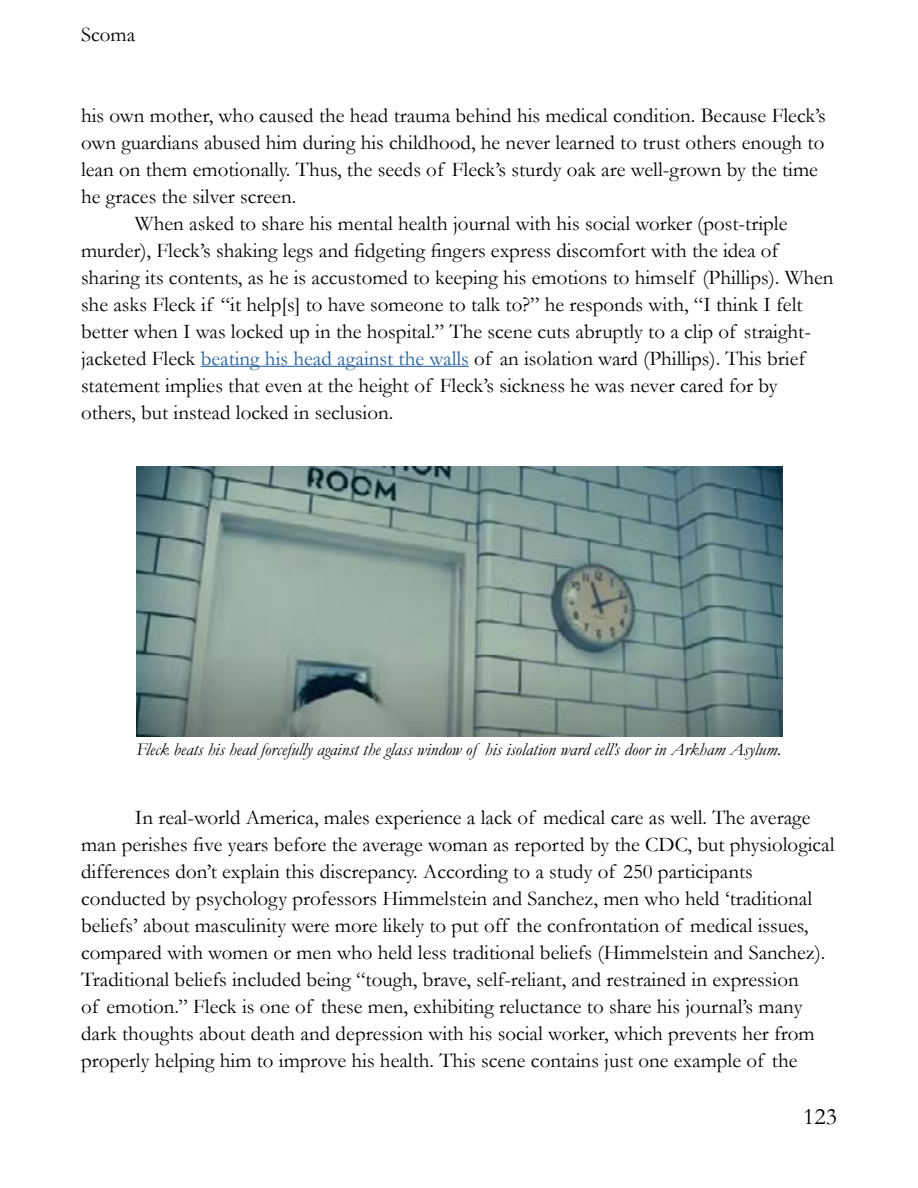
<style>
.page{position:relative;width:918px;height:1188px;background:#fff}
.page>*{position:absolute;margin:0;border:0;box-sizing:border-box;transform-origin:0 0}
.t1{font:24px "Garamond";color:#000}
.t2{font:21px/27px "Garamond";color:#000}
.t3{font:italic 18px "Garamond";color:#000}
.s1{color:#215e9e}
</style>
<div class="page">
<hr style="left:201px;top:366px;width:268px;height:1px;background:#215e9e">
<img style="left:136px;top:467px;width:646px;height:270px">
<p class="t2" style="left:81px;top:21px;width:56px">Scoma</p>
<p class="t2" style="left:81px;top:102px;width:746px">his own mother, who caused the head trauma behind his medical condition. Because Fleck’s</p>
<p class="t2" style="left:81px;top:129px;width:745px">own guardians abused him during his childhood, he never learned to trust others enough to</p>
<p class="t2" style="left:81px;top:156px;width:738px">lean on them emotionally. Thus, the seeds of Fleck’s sturdy oak are well-grown by the time</p>
<p class="t2" style="left:81px;top:183px;width:217px">he graces the silver screen.</p>
<p class="t2" style="left:135px;top:210px;width:654px">When asked to share his mental health journal with his social worker (post-triple</p>
<p class="t2" style="left:81px;top:237px;width:699px">murder), Fleck’s shaking legs and fidgeting fingers express discomfort with the idea of</p>
<p class="t2" style="left:81px;top:264px;width:754px">sharing its contents, as he is accustomed to keeping his emotions to himself (Phillips). When</p>
<p class="t2" style="left:81px;top:291px;width:723px">she asks Fleck if “it help[s] to have someone to talk to?” he responds with, “I think I felt</p>
<p class="t2" style="left:81px;top:318px;width:731px">better when I was locked up in the hospital.” The scene cuts abruptly to a clip of straight-</p>
<p class="t2" style="left:81px;top:345px;width:726px">jacketed Fleck <span class="s1">beating his head against the walls</span> of an isolation ward (Phillips). This brief</p>
<p class="t2" style="left:81px;top:372px;width:698px">statement implies that even at the height of Fleck’s sickness he was never cared for by</p>
<p class="t2" style="left:81px;top:399px;width:314px">others, but instead locked in seclusion.</p>
<p class="t3" style="left:136px;top:740px;width:647px">Fleck beats his head forcefully against the glass window of his isolation ward cell’s door in Arkham Asylum.</p>
<p class="t2" style="left:81px;top:804px;width:755px;text-indent:54px">In real-world America, males experience a lack of medical care as well. The average man perishes five years before the average woman as reported by the CDC, but physiological differences don’t explain this discrepancy. According to a study of 250 participants conducted by psychology professors Himmelstein and Sanchez, men who held ‘traditional beliefs’ about masculinity were more likely to put off the confrontation of medical issues, compared with women or men who held less traditional beliefs (Himmelstein and Sanchez).<br>Traditional beliefs included being “tough, brave, self-reliant, and restrained in expression<br>of emotion.” Fleck is one of these men, exhibiting reluctance to share his journal’s many dark thoughts about death and depression with his social worker, which prevents her from properly helping him to improve his health. This scene contains just one example of the</p>
<p class="t1" style="left:803px;top:1103px;width:35px">123</p>
</div>
